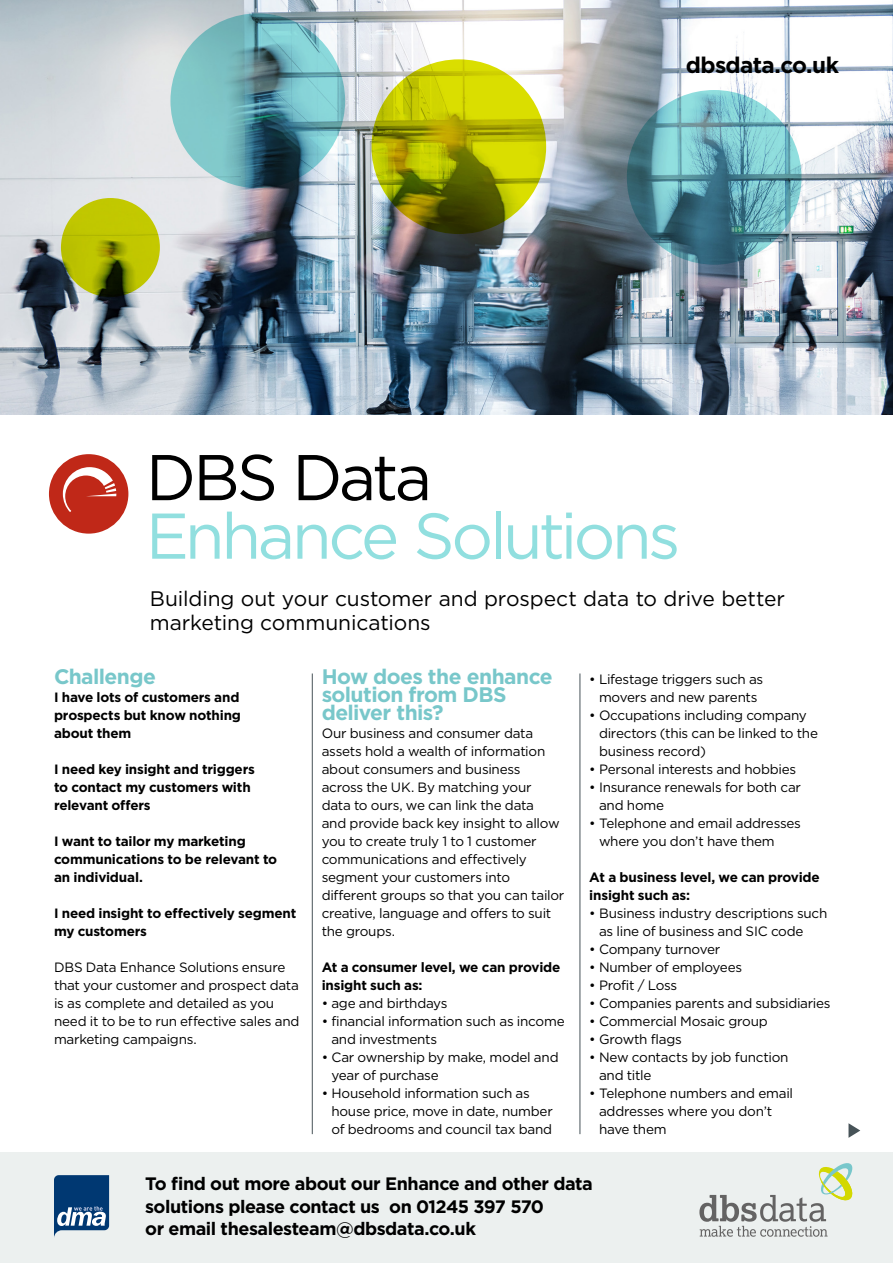
<style>
.page{position:relative;width:893px;height:1263px;background:#fff}
.page>*{position:absolute;margin:0;border:0;box-sizing:border-box;transform-origin:0 0}
.dbs_main_header{font:64.5px/58.5px "Gotham";letter-spacing:-.055em;color:#91dfdf}
.dbs_body_text{font:700 22.5px "Gotham";letter-spacing:-.03em;color:#000}
.dbs_email_subhead{font:21px/24px "Gotham";letter-spacing:-.005em;color:#000}
.dbs_blue_subhead{font:700 21px/18px "Gotham";letter-spacing:-.025em;color:#78c7ca}
.dbs_body_text-2{font:700 18px/22.5px "Gotham";letter-spacing:-.025em;color:#000}
.dbs_body_text-3{font:13.5px/18px "Gotham";letter-spacing:-.02em;color:#000}
.dbs_body_text-4{font:700 13.5px/18px "Gotham";letter-spacing:-.015em;color:#000}
.dbs_body_text_indent{font:700 13.5px/18px "Gotham";letter-spacing:-.015em;color:#000}
.s1{color:#000}
</style>
<div class="page">
<img style="left:0;top:0;width:893px;height:414px">
<div style="left:0;top:1152px;width:893px;height:111px;background:#ecf0ef"></div>
<svg style="left:699px;top:1163px;width:153px;height:74px"></svg>
<svg style="left:54px;top:1175px;width:55px;height:63px;background:#406994"></svg>
<hr style="left:312px;top:673px;width:1px;height:461px;background:#475358">
<hr style="left:580px;top:673px;width:1px;height:461px;background:#475358">
<svg style="left:848px;top:1123px;width:12px;height:15px"></svg>
<svg style="left:170px;top:13px;width:175px;height:175px;background:#66a5ac"></svg>
<svg style="left:627px;top:90px;width:174px;height:175px;background:#609faa"></svg>
<svg style="left:371px;top:59px;width:175px;height:175px;background:#a6a901"></svg>
<svg style="left:61px;top:198px;width:99px;height:99px;background:#a9b001"></svg>
<div style="left:49px;top:454px;width:79px;height:80px;background:#c02818;border-radius:50%"></div>
<svg style="left:63px;top:467px;width:53px;height:45px"></svg>
<p class="dbs_body_text" style="left:686px;top:52px;width:155px">dbsdata.co.uk</p>
<p class="dbs_main_header" style="left:146px;top:447px;width:536px"><span class="s1">DBS Data<br></span>Enhance Solutions</p>
<h3 class="dbs_email_subhead" style="left:150px;top:586px;width:637px">Building out your customer and prospect data to drive better marketing communications</h3>
<p class="dbs_blue_subhead" style="left:54px;top:667px;width:103px">Challenge</p>
<p class="dbs_body_text-4" style="left:54px;top:688px;width:189px">I have lots of customers and prospects but know nothing about them</p>
<p class="dbs_body_text-4" style="left:54px;top:760px;width:202px">I need key insight and triggers to contact my customers with relevant offers</p>
<p class="dbs_body_text-4" style="left:54px;top:832px;width:225px">I want to tailor my marketing communications to be relevant to an individual.</p>
<p class="dbs_body_text-4" style="left:54px;top:904px;width:244px">I need insight to effectively segment my customers</p>
<p class="dbs_body_text-3" style="left:54px;top:958px;width:247px">DBS Data Enhance Solutions ensure that your customer and prospect data is as complete and detailed as you need it to be to run effective sales and marketing campaigns.</p>
<p class="dbs_blue_subhead" style="left:322px;top:667px;width:232px">How does the enhance solution from DBS deliver this?</p>
<p class="dbs_body_text-3" style="left:322px;top:724px;width:244px">Our business and consumer data assets hold a wealth of information about consumers and business across the UK. By matching your<br>data to ours, we can link the data<br>and provide back key insight to allow you to create truly 1 to 1 customer communications and effectively segment your customers into different groups so that you can tailor creative, language and offers to suit the groups.</p>
<p class="dbs_body_text_indent" style="left:322px;top:958px;width:240px">At a consumer level, we can provide insight such as:</p>
<p class="dbs_body_text-3" style="left:322px;top:994px;width:127px">• age and birthdays</p>
<p class="dbs_body_text-3" style="left:331px;top:1012px;width:235px;text-indent:-10px">• financial information such as income and investments</p>
<p class="dbs_body_text-3" style="left:331px;top:1048px;width:229px;text-indent:-10px">• Car ownership by make, model and year of purchase</p>
<p class="dbs_body_text-3" style="left:331px;top:1084px;width:223px;text-indent:-10px">• Household information such as house price, move in date, number of bedrooms and council tax band</p>
<p class="dbs_body_text-3" style="left:589px;top:670px;width:176px;text-align:center">• Lifestage triggers such as movers and new parents</p>
<p class="dbs_body_text-3" style="left:599px;top:706px;width:220px;text-indent:-10px">• Occupations including company directors (this can be linked to the business record)</p>
<p class="dbs_body_text-3" style="left:589px;top:760px;width:208px">• Personal interests and hobbies</p>
<p class="dbs_body_text-3" style="left:599px;top:778px;width:204px;text-indent:-10px">• Insurance renewals for both car and home</p>
<p class="dbs_body_text-3" style="left:599px;top:814px;width:203px;text-indent:-10px">• Telephone and email addresses where you don’t have them</p>
<p class="dbs_body_text-4" style="left:589px;top:868px;width:232px">At a business level, we can provide insight such as:</p>
<p class="dbs_body_text-3" style="left:599px;top:904px;width:230px;text-indent:-10px">• Business industry descriptions such as line of business and SIC code</p>
<p class="dbs_body_text-3" style="left:589px;top:940px;width:132px">• Company turnover</p>
<p class="dbs_body_text-3" style="left:589px;top:958px;width:154px">• Number of employees</p>
<p class="dbs_body_text-3" style="left:589px;top:976px;width:89px">• Profit / Loss</p>
<p class="dbs_body_text-3" style="left:589px;top:994px;width:243px">• Companies parents and subsidiaries</p>
<p class="dbs_body_text-3" style="left:589px;top:1012px;width:180px">• Commercial Mosaic group</p>
<p class="dbs_body_text-3" style="left:589px;top:1030px;width:94px">• Growth flags</p>
<p class="dbs_body_text-3" style="left:599px;top:1048px;width:191px;text-indent:-10px">• New contacts by job function and title</p>
<p class="dbs_body_text-3" style="left:599px;top:1084px;width:196px;text-indent:-10px">• Telephone numbers and email addresses where you don’t have them</p>
<p class="dbs_body_text-2" style="left:145px;top:1172px;width:449px">To find out more about our Enhance and other data solutions please contact us on 01245 397 570<br>or email thesalesteam@dbsdata.co.uk</p>
</div>
